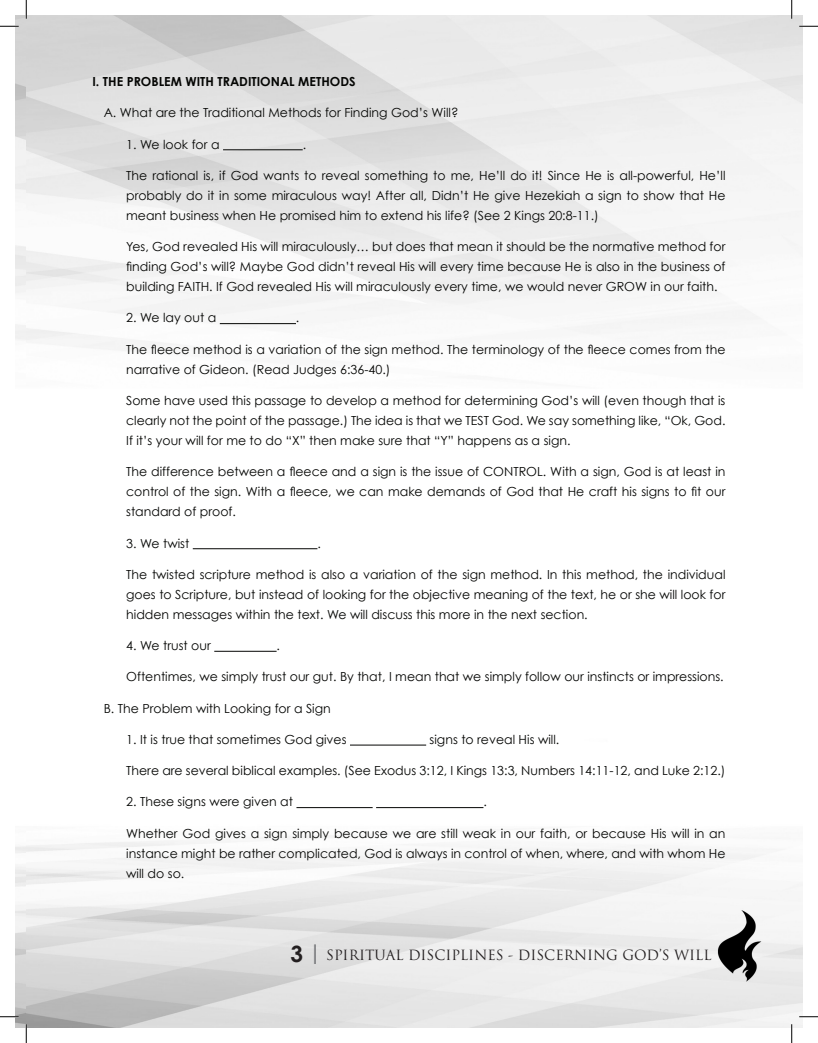
<style>
.page{position:relative;width:818px;height:1043px;background:#fff}
.page>*{position:absolute;margin:0;border:0;box-sizing:border-box;transform-origin:0 0}
.t1{font:13.75px "Trajan Pro";color:#231f20}
.Bullet_Points{font:12.5px/20px "Century Gothic";color:#040503;text-align:justify}
.Bullet_Points-2{font:700 12.5px "Century Gothic";color:#040503}
.s1{font-family:"Century Gothic";font-weight:700;font-size:22.5px}
.s2{font-family:"Century Gothic";font-weight:700;font-size:21.25px;color:#757679}
</style>
<div class="page">
<img style="left:15px;top:15px;width:787px;height:1012px">
<hr style="left:223px;top:149px;width:80px;height:1px;background:#040503">
<hr style="left:220px;top:323px;width:76px;height:1px;background:#040503">
<hr style="left:193px;top:548px;width:124px;height:1px;background:#040503">
<hr style="left:214px;top:651px;width:62px;height:1px;background:#040503">
<hr style="left:350px;top:744px;width:76px;height:1px;background:#040503">
<hr style="left:296px;top:807px;width:76px;height:1px;background:#040503">
<hr style="left:376px;top:807px;width:107px;height:1px;background:#040503">
<svg style="left:0;top:25px;width:19px;height:2px"></svg>
<svg style="left:799px;top:25px;width:19px;height:2px"></svg>
<svg style="left:0;top:1015px;width:19px;height:2px"></svg>
<svg style="left:799px;top:1015px;width:19px;height:2px"></svg>
<svg style="left:25px;top:0;width:2px;height:19px"></svg>
<svg style="left:25px;top:1024px;width:2px;height:18px"></svg>
<svg style="left:790px;top:0;width:2px;height:19px"></svg>
<svg style="left:790px;top:1024px;width:2px;height:18px"></svg>
<p class="Bullet_Points-2" style="left:92px;top:74px;width:265px">I. THE PROBLEM WITH TRADITIONAL METHODS</p>
<p class="Bullet_Points" style="left:104px;top:103px;width:356px">A. What are the Traditional Methods for Finding God’s Will?</p>
<p class="Bullet_Points" style="left:126px;top:134px;width:95px">1. We look for a</p>
<p class="Bullet_Points" style="left:303px;top:134px;width:5px">.</p>
<p class="Bullet_Points" style="left:126px;top:165px;width:600px">The rational is, if God wants to reveal something to me, He’ll do it! Since He is all-powerful, He’ll probably do it in some miraculous way! After all, Didn’t He give Hezekiah a sign to show that He meant business when He promised him to extend his life? (See 2 Kings 20:8-11.)</p>
<p class="Bullet_Points" style="left:126px;top:236px;width:600px">Yes, God revealed His will miraculously… but does that mean it should be the normative method for finding God’s will? Maybe God didn’t reveal His will every time because He is also in the business of building FAITH. If God revealed His will miraculously every time, we would never GROW in our faith.</p>
<p class="Bullet_Points" style="left:126px;top:308px;width:92px">2. We lay out a</p>
<p class="Bullet_Points" style="left:296px;top:308px;width:5px">.</p>
<p class="Bullet_Points" style="left:126px;top:339px;width:600px">The fleece method is a variation of the sign method. The terminology of the fleece comes from the narrative of Gideon. (Read Judges 6:36-40.)</p>
<p class="Bullet_Points" style="left:126px;top:390px;width:600px">Some have used this passage to develop a method for determining God’s will (even though that is clearly not the point of the passage.) The idea is that we TEST God. We say something like, “Ok, God.<br>If it’s your will for me to do “X” then make sure that “Y” happens as a sign.</p>
<p class="Bullet_Points" style="left:126px;top:461px;width:600px">The difference between a fleece and a sign is the issue of CONTROL. With a sign, God is at least in control of the sign. With a fleece, we can make demands of God that He craft his signs to fit our standard of proof.</p>
<p class="Bullet_Points" style="left:126px;top:533px;width:65px">3. We twist</p>
<p class="Bullet_Points" style="left:317px;top:533px;width:5px">.</p>
<p class="Bullet_Points" style="left:126px;top:564px;width:600px">The twisted scripture method is also a variation of the sign method. In this method, the individual goes to Scripture, but instead of looking for the objective meaning of the text, he or she will look for hidden messages within the text. We will discuss this more in the next section.</p>
<p class="Bullet_Points" style="left:126px;top:635px;width:86px">4. We trust our</p>
<p class="Bullet_Points" style="left:276px;top:635px;width:5px">.</p>
<p class="Bullet_Points" style="left:126px;top:666px;width:599px">Oftentimes, we simply trust our gut. By that, I mean that we simply follow our instincts or impressions.</p>
<p class="Bullet_Points" style="left:104px;top:698px;width:229px">B. The Problem with Looking for a Sign</p>
<p class="Bullet_Points" style="left:126px;top:729px;width:222px">1. It is true that sometimes God gives</p>
<p class="Bullet_Points" style="left:429px;top:729px;width:131px">signs to reveal His will.</p>
<p class="Bullet_Points" style="left:126px;top:760px;width:600px">There are several biblical examples. (See Exodus 3:12, I Kings 13:3, Numbers 14:11-12, and Luke 2:12.)</p>
<p class="Bullet_Points" style="left:126px;top:791px;width:168px">2. These signs were given at</p>
<p class="Bullet_Points" style="left:483px;top:791px;width:5px">.</p>
<p class="Bullet_Points" style="left:126px;top:823px;width:600px">Whether God gives a sign simply because we are still weak in our faith, or because His will in an instance might be rather complicated, God is always in control of when, where, and with whom He will do so.</p>
<p class="t1" style="left:290px;top:946px;width:422px"><span class="s1">3</span> <span class="s2">|</span> SPIRITUAL DISCIPLINES - DISCERNING GOD’S WILL</p>
</div>
